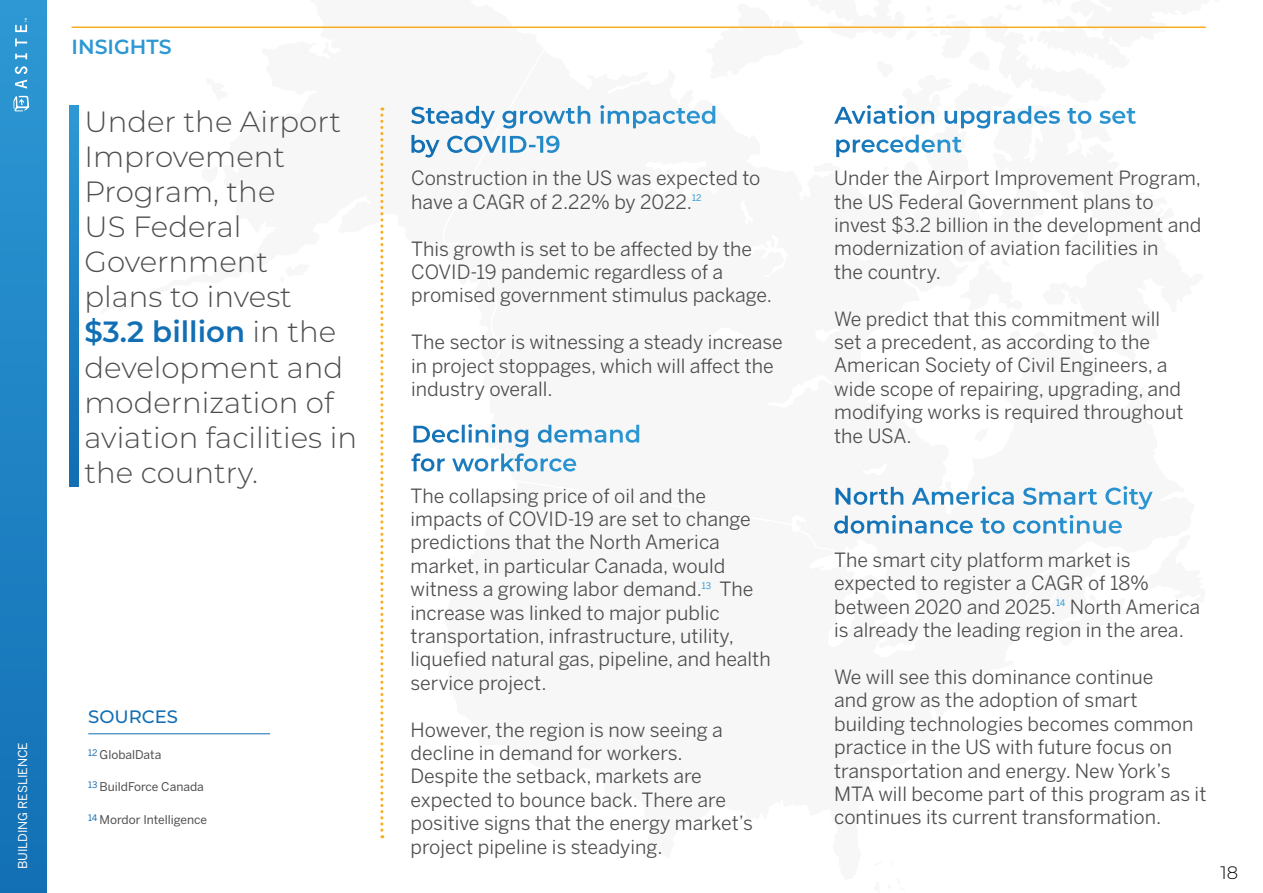
<style>
.page{position:relative;width:1263px;height:893px;background:#fff}
.page>*{position:absolute;margin:0;border:0;box-sizing:border-box;transform-origin:0 0}
.t1{font:300 29.25px/35.1px "Montserrat";color:#4e4e4e}
.t2{font:600 20.4px "Montserrat";color:#2d98d4}
.t3{font:19.5px/23.4px "Benton Sans";color:#4e4e4e}
.t4{font:500 18px "Montserrat";color:#126fb4}
.t5{font:300 18px "Montserrat";color:#000}
.t6{font:12.15px "Benton Sans";color:#fff}
.t7{font:12px "Benton Sans";color:#4e4e4e}
.t8{font:700 2.55px "Arial";color:#fff}
.s1{font-weight:600;color:#126fb4}
</style>
<div class="page">
<svg style="left:834px;top:515px;width:288px;height:19px"></svg>
<svg style="left:835px;top:486px;width:303px;height:19px"></svg>
<hr style="left:72px;top:27px;width:1134px;height:1px;background:#faac21">
<svg style="left:70px;top:106px;width:9px;height:380px;background:#1e82c3"></svg>
<svg style="left:380px;top:108px;width:3px;height:730px"></svg>
<div style="left:0;top:0;width:46px;height:893px;background:linear-gradient(to bottom,#2d98d4,#126fb4)"></div>
<svg style="left:15px;top:80px;width:12px;height:9px"></svg>
<svg style="left:15px;top:66px;width:12px;height:8px"></svg>
<svg style="left:15px;top:53px;width:12px;height:6px"></svg>
<svg style="left:15px;top:38px;width:12px;height:8px"></svg>
<svg style="left:15px;top:25px;width:12px;height:7px"></svg>
<svg style="left:13px;top:96px;width:16px;height:15px"></svg>
<svg style="left:411px;top:26px;width:795px;height:132px"></svg>
<svg style="left:411px;top:453px;width:165px;height:18px"></svg>
<svg style="left:413px;top:424px;width:226px;height:23px"></svg>
<p class="t8" style="left:24px;top:22px;width:5px;rotate:-90deg">TM</p>
<p class="t2" style="left:72px;top:32px;width:101px">INSIGHTS</p>
<h1 class="t1" style="left:84px;top:103px;width:274px">Under the Airport<br>Improvement<br>Program, the<br>US Federal<br>Government<br>plans to invest <span class="s1">$3.2 billion</span> in the development and modernization of aviation facilities in the country.</h1>
<p class="t6" style="left:15px;top:869px;width:128px;rotate:-90deg">BUILDING RESLIENCE</p>
<p class="t4" style="left:88px;top:704px;width:91px">SOURCES</p>
<p class="t7" style="left:88px;top:747px;width:75px"><sup>12</sup> GlobalData</p>
<p class="t7" style="left:88px;top:780px;width:117px"><sup>13</sup> BuildForce Canada</p>
<p class="t7" style="left:88px;top:812px;width:120px"><sup>14</sup> Mordor Intelligence</p>
<p class="t3" style="left:411px;top:167px;width:351px">Construction in the US was expected to have a CAGR of 2.22% by 2022.<sup>12</sup></p>
<p class="t3" style="left:411px;top:237px;width:362px">This growth is set to be affected by the<br>COVID-19 pandemic regardless of a promised government stimulus package.</p>
<p class="t3" style="left:411px;top:330px;width:373px">The sector is witnessing a steady increase in project stoppages, which will affect the industry overall.</p>
<p class="t3" style="left:411px;top:484px;width:362px">The collapsing price of oil and the impacts of COVID-19 are set to change predictions that the North America market, in particular Canada, would witness a growing labor demand.<sup>13</sup> The increase was linked to major public transportation, infrastructure, utility, liquefied natural gas, pipeline, and health service project.</p>
<p class="t3" style="left:411px;top:718px;width:344px">However, the region is now seeing a decline in demand for workers.<br>Despite the setback, markets are expected to bounce back. There are positive signs that the energy market’s project pipeline is steadying.</p>
<p class="t3" style="left:834px;top:166px;width:369px">Under the Airport Improvement Program, the US Federal Government plans to invest $3.2 billion in the development and modernization of aviation facilities in<br>the country.</p>
<p class="t3" style="left:834px;top:307px;width:351px">We predict that this commitment will set a precedent, as according to the American Society of Civil Engineers, a wide scope of repairing, upgrading, and modifying works is required throughout the USA.</p>
<p class="t3" style="left:834px;top:548px;width:367px">The smart city platform market is expected to register a CAGR of 18% between 2020 and 2025.<sup>14</sup> North America is already the leading region in the area.</p>
<p class="t3" style="left:834px;top:665px;width:374px">We will see this dominance continue<br>and grow as the adoption of smart building technologies becomes common practice in the US with future focus on transportation and energy. New York’s MTA will become part of this program as it continues its current transformation.</p>
<p class="t5" style="left:1220px;top:860px;width:19px">18</p>
</div>
